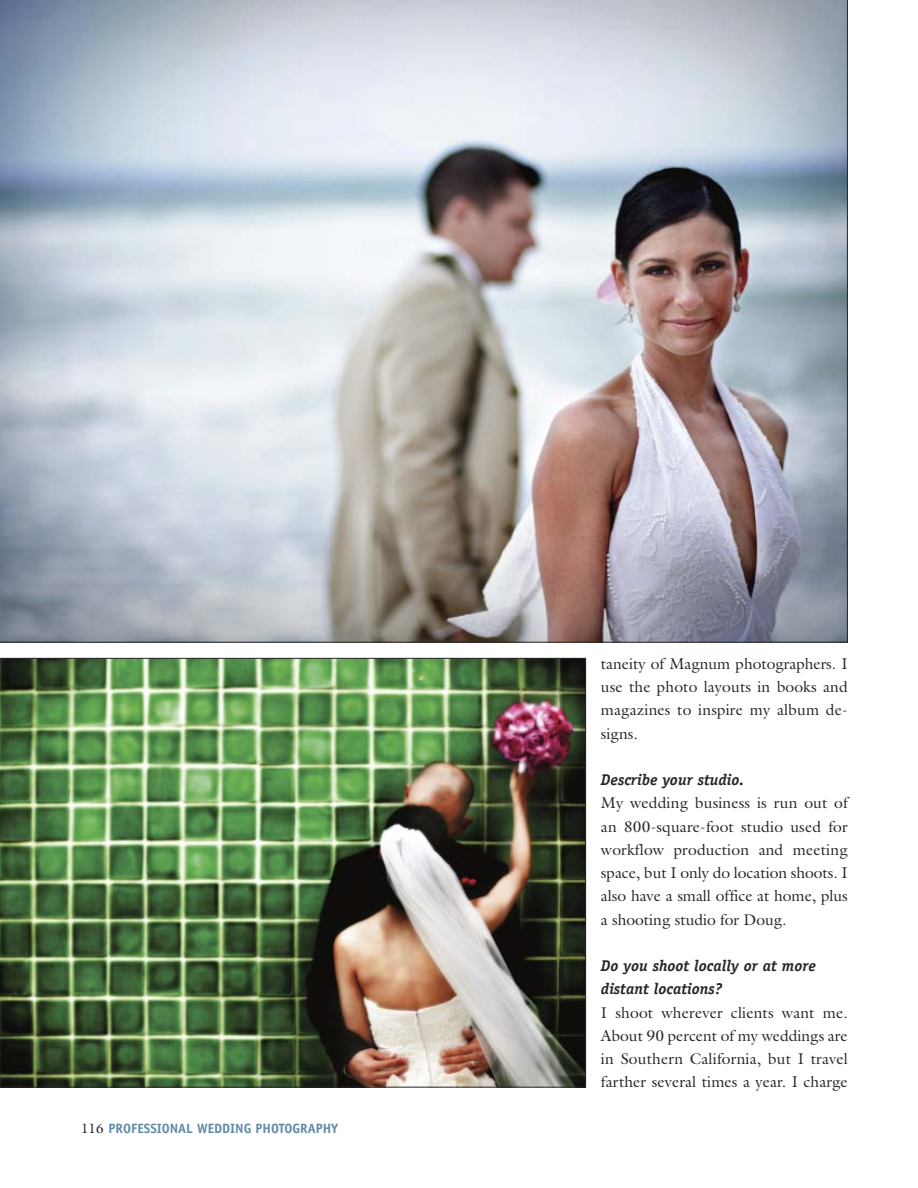
<style>
.page{position:relative;width:918px;height:1188px;background:#fff}
.page>*{position:absolute;margin:0;border:0;box-sizing:border-box;transform-origin:0 0}
.t1{font:15.6px/23.2px "Galliard";letter-spacing:.01em;color:#272627;text-align:justify}
.t2{font:italic 700 15.6px/23.2px "Officina Serif";color:#272627}
.t3{font:700 13.5px "Officina Sans";color:#608ba7}
.s1{font-family:"Galliard";font-weight:400;color:#272627}
</style>
<div class="page">
<img style="left:0;top:658px;width:586px;height:430px">
<img style="left:0;top:0;width:848px;height:643px">
<p class="t3" style="left:81px;top:1124px;width:259px"><span class="s1">116</span> PROFESSIONAL WEDDING PHOTOGRAPHY</p>
<p class="t1" style="left:601px;top:652px;width:248px">taneity of Magnum photographers. I use the photo layouts in books and magazines to inspire my album de&shy;signs.</p>
<p class="t2" style="left:601px;top:769px;width:145px">Describe your studio.</p>
<p class="t1" style="left:601px;top:791px;width:248px">My wedding business is run out of an 800-square-foot studio used for workflow production and meeting space, but I only do location shoots. I also have a small office at home, plus a shooting studio for Doug.</p>
<p class="t2" style="left:601px;top:955px;width:217px">Do you shoot locally or at more distant locations?</p>
<p class="t1" style="left:601px;top:1001px;width:248px">I shoot wherever clients want me.<br>About 90 percent of my weddings are in Southern California, but I travel farther several times a year. I charge</p>
</div>
